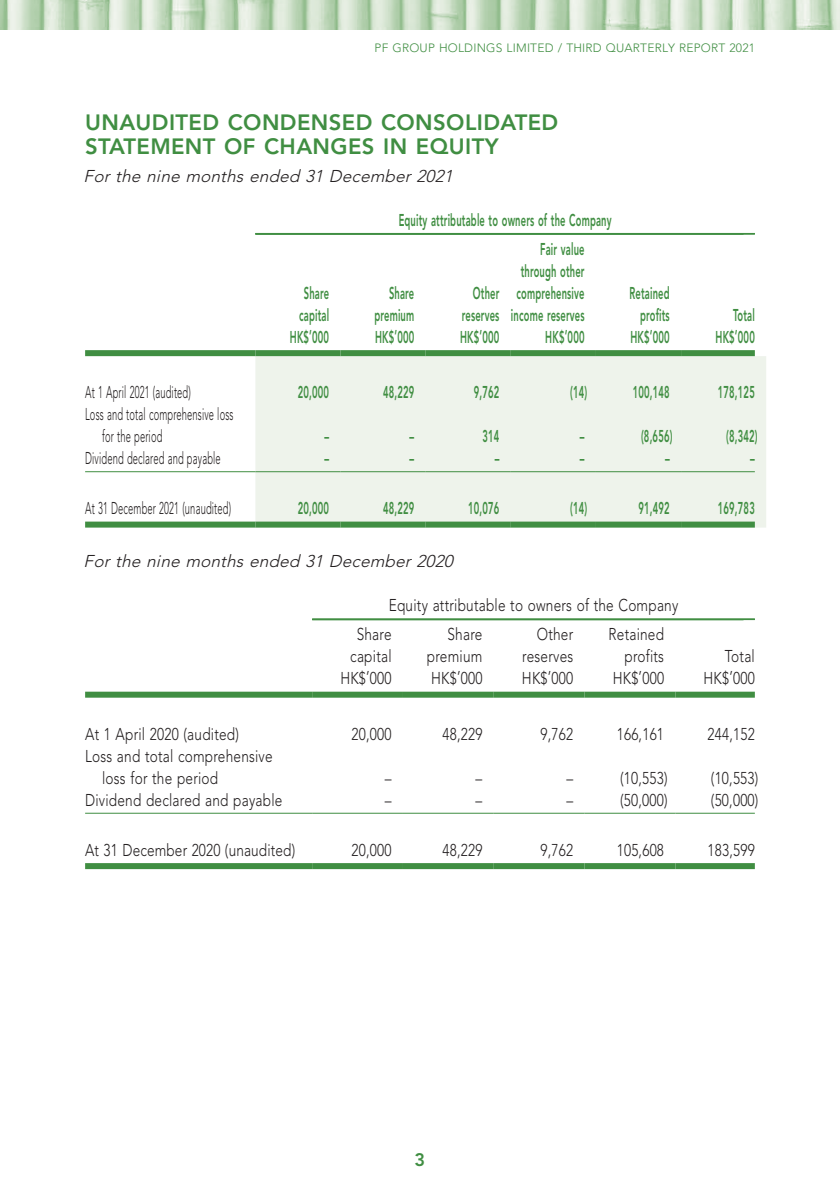
<style>
.page{position:relative;width:840px;height:1191px;background:#fff}
.page>*{position:absolute;margin:0;border:0;box-sizing:border-box;transform-origin:0 0}
.t1{font:800 22px/24px "Avenir LT Std";letter-spacing:.02em;color:#408e42}
.t2{font:800 18px "Avenir LT Std";color:#408e42}
.t3{font:300 17px/22px "Avenir LT Std";letter-spacing:.015em;color:#231f20;text-align:right;scale:.8 1}
.t4{font:800 17px/22px "Avenir LT Std";letter-spacing:.02em;color:#408e42;text-align:right;scale:.55 1}
.t5{font:300 17px/22px "Avenir LT Std";letter-spacing:.015em;color:#231f20;scale:.55 1}
.t6{font:italic 300 17px "Avenir LT Std";color:#231f20}
.t7{font:300 12px "Avenir LT Std";letter-spacing:.015em;color:#408e42}
</style>
<div class="page">
<img style="left:0;top:0;width:839px;height:29px">
<div style="left:255px;top:356px;width:510px;height:171px;background:#eef3eb"></div>
<hr style="left:255px;top:233px;width:499px;height:1px;background:#408e42">
<hr style="left:255px;top:234px;width:488px;height:1px;background:#408e42">
<div style="left:85px;top:350px;width:170px;height:6px;background:#408e42"></div>
<div style="left:255px;top:350px;width:85px;height:6px;background:#408e42"></div>
<div style="left:340px;top:350px;width:85px;height:6px;background:#408e42"></div>
<div style="left:425px;top:350px;width:85px;height:6px;background:#408e42"></div>
<div style="left:510px;top:350px;width:85px;height:6px;background:#408e42"></div>
<div style="left:595px;top:350px;width:85px;height:6px;background:#408e42"></div>
<div style="left:680px;top:350px;width:74px;height:6px;background:#408e42"></div>
<hr style="left:85px;top:471px;width:170px;height:1px;background:#408e42">
<hr style="left:255px;top:471px;width:85px;height:1px;background:#408e42">
<hr style="left:340px;top:471px;width:85px;height:1px;background:#408e42">
<hr style="left:425px;top:471px;width:85px;height:1px;background:#408e42">
<hr style="left:510px;top:471px;width:85px;height:1px;background:#408e42">
<hr style="left:595px;top:471px;width:85px;height:1px;background:#408e42">
<hr style="left:680px;top:471px;width:74px;height:1px;background:#408e42">
<div style="left:85px;top:521px;width:170px;height:6px;background:#408e42"></div>
<div style="left:255px;top:521px;width:85px;height:6px;background:#408e42"></div>
<div style="left:340px;top:521px;width:85px;height:6px;background:#408e42"></div>
<div style="left:425px;top:521px;width:85px;height:6px;background:#408e42"></div>
<div style="left:510px;top:521px;width:85px;height:6px;background:#408e42"></div>
<div style="left:595px;top:521px;width:85px;height:6px;background:#408e42"></div>
<div style="left:680px;top:521px;width:74px;height:6px;background:#408e42"></div>
<hr style="left:312px;top:618px;width:442px;height:1px;background:#408e42">
<hr style="left:312px;top:619px;width:442px;height:1px;background:#408e42">
<div style="left:85px;top:691px;width:227px;height:6px;background:#408e42"></div>
<div style="left:312px;top:691px;width:91px;height:6px;background:#408e42"></div>
<div style="left:403px;top:691px;width:90px;height:6px;background:#408e42"></div>
<div style="left:493px;top:691px;width:91px;height:6px;background:#408e42"></div>
<div style="left:584px;top:691px;width:91px;height:6px;background:#408e42"></div>
<div style="left:675px;top:691px;width:79px;height:6px;background:#408e42"></div>
<hr style="left:85px;top:812px;width:227px;height:1px;background:#408e42">
<hr style="left:312px;top:812px;width:91px;height:1px;background:#408e42">
<hr style="left:403px;top:812px;width:90px;height:1px;background:#408e42">
<hr style="left:493px;top:812px;width:91px;height:1px;background:#408e42">
<hr style="left:584px;top:812px;width:91px;height:1px;background:#408e42">
<hr style="left:675px;top:812px;width:79px;height:1px;background:#408e42">
<div style="left:85px;top:863px;width:227px;height:6px;background:#408e42"></div>
<div style="left:312px;top:863px;width:91px;height:6px;background:#408e42"></div>
<div style="left:403px;top:863px;width:90px;height:6px;background:#408e42"></div>
<div style="left:493px;top:863px;width:91px;height:6px;background:#408e42"></div>
<div style="left:584px;top:863px;width:91px;height:6px;background:#408e42"></div>
<div style="left:675px;top:863px;width:79px;height:6px;background:#408e42"></div>
<p class="t7" style="left:374px;top:40px;width:381px">PF GROUP HOLDINGS LIMITED / THIRD QUARTERLY REPORT 2021</p>
<p class="t1" style="left:85px;top:110px;width:474px">UNAUDITED CONDENSED CONSOLIDATED<br>STATEMENT OF CHANGES IN EQUITY</p>
<p class="t6" style="left:84px;top:166px;width:375px">For the nine months ended 31 December 2021</p>
<p class="t4" style="left:398px;top:209px;width:388px">Equity attributable to owners of the Company</p>
<p class="t4" style="left:299px;top:282px;width:56px;text-align:left">Share capital</p>
<p class="t4" style="left:374px;top:282px;width:74px">Share premium</p>
<p class="t4" style="left:461px;top:282px;width:70px">Other reserves</p>
<p class="t4" style="left:510px;top:238px;width:135px">Fair value through other comprehensive income reserves</p>
<p class="t4" style="left:629px;top:282px;width:74px">Retained profits</p>
<p class="t4" style="left:732px;top:304px;width:41px">Total</p>
<p class="t4" style="left:290px;top:326px;width:73px">HK$’000</p>
<p class="t4" style="left:375px;top:326px;width:73px">HK$’000</p>
<p class="t4" style="left:460px;top:326px;width:73px">HK$’000</p>
<p class="t4" style="left:545px;top:326px;width:73px">HK$’000</p>
<p class="t4" style="left:630px;top:326px;width:73px">HK$’000</p>
<p class="t4" style="left:715px;top:326px;width:73px">HK$’000</p>
<p class="t5" style="left:85px;top:381px;width:194px">At 1 April 2021 (audited)</p>
<p class="t4" style="left:298px;top:381px;width:58px">20,000</p>
<p class="t4" style="left:383px;top:381px;width:58px">48,229</p>
<p class="t4" style="left:473px;top:381px;width:48px">9,762</p>
<p class="t4" style="left:570px;top:381px;width:33px">(14)</p>
<p class="t4" style="left:632px;top:381px;width:69px">100,148</p>
<p class="t4" style="left:717px;top:381px;width:69px">178,125</p>
<p class="t5" style="left:102px;top:403px;width:240px;text-indent:-17px">Loss and total comprehensive loss for the period</p>
<p class="t4" style="left:324px;top:425px;width:10px">–</p>
<p class="t4" style="left:409px;top:425px;width:10px">–</p>
<p class="t4" style="left:482px;top:425px;width:32px">314</p>
<p class="t4" style="left:579px;top:425px;width:10px">–</p>
<p class="t4" style="left:640px;top:425px;width:59px">(8,656)</p>
<p class="t4" style="left:725px;top:425px;width:59px">(8,342)</p>
<p class="t5" style="left:85px;top:447px;width:248px">Dividend declared and payable</p>
<p class="t4" style="left:324px;top:447px;width:10px">–</p>
<p class="t4" style="left:409px;top:447px;width:10px">–</p>
<p class="t4" style="left:494px;top:447px;width:10px">–</p>
<p class="t4" style="left:579px;top:447px;width:10px">–</p>
<p class="t4" style="left:664px;top:447px;width:10px">–</p>
<p class="t4" style="left:749px;top:447px;width:10px">–</p>
<p class="t5" style="left:85px;top:497px;width:267px">At 31 December 2021 (unaudited)</p>
<p class="t4" style="left:298px;top:497px;width:58px">20,000</p>
<p class="t4" style="left:383px;top:497px;width:58px">48,229</p>
<p class="t4" style="left:468px;top:497px;width:58px">10,076</p>
<p class="t4" style="left:570px;top:497px;width:33px">(14)</p>
<p class="t4" style="left:638px;top:497px;width:58px">91,492</p>
<p class="t4" style="left:717px;top:497px;width:69px">169,783</p>
<p class="t6" style="left:84px;top:551px;width:375px">For the nine months ended 31 December 2020</p>
<p class="t3" style="left:356px;top:591px;width:403px;line-height:28.8px;text-align:left;text-indent:32px">Equity attributable to owners of the Company<br>Share</p>
<p class="t3" style="left:350px;top:645px;width:53px">capital</p>
<p class="t3" style="left:426px;top:623px;width:71px">Share premium</p>
<p class="t3" style="left:522px;top:623px;width:65px">Other reserves</p>
<p class="t3" style="left:608px;top:623px;width:71px">Retained profits</p>
<p class="t3" style="left:724px;top:645px;width:39px">Total</p>
<p class="t3" style="left:340px;top:667px;width:66px">HK$’000</p>
<p class="t3" style="left:431px;top:667px;width:66px">HK$’000</p>
<p class="t3" style="left:521px;top:667px;width:66px">HK$’000</p>
<p class="t3" style="left:612px;top:667px;width:66px">HK$’000</p>
<p class="t3" style="left:703px;top:667px;width:66px">HK$’000</p>
<p class="t3" style="left:85px;top:722px;width:194px">At 1 April 2020 (audited)</p>
<p class="t3" style="left:351px;top:722px;width:51px">20,000</p>
<p class="t3" style="left:442px;top:722px;width:51px">48,229</p>
<p class="t3" style="left:540px;top:722px;width:42px">9,762</p>
<p class="t3" style="left:616px;top:722px;width:61px">166,161</p>
<p class="t3" style="left:707px;top:722px;width:61px">244,152</p>
<p class="t3" style="left:102px;top:744px;width:214px;text-align:left;text-indent:-17px">Loss and total comprehensive loss for the period</p>
<p class="t3" style="left:384px;top:766px;width:10px">–</p>
<p class="t3" style="left:475px;top:766px;width:10px">–</p>
<p class="t3" style="left:566px;top:766px;width:10px">–</p>
<p class="t3" style="left:619px;top:766px;width:61px">(10,553)</p>
<p class="t3" style="left:710px;top:766px;width:61px">(10,553)</p>
<p class="t3" style="left:85px;top:788px;width:248px">Dividend declared and payable</p>
<p class="t3" style="left:384px;top:788px;width:10px">–</p>
<p class="t3" style="left:475px;top:788px;width:10px">–</p>
<p class="t3" style="left:566px;top:788px;width:10px">–</p>
<p class="t3" style="left:619px;top:788px;width:61px">(50,000)</p>
<p class="t3" style="left:710px;top:788px;width:61px">(50,000)</p>
<p class="t3" style="left:85px;top:838px;width:264px">At 31 December 2020 (unaudited)</p>
<p class="t3" style="left:351px;top:838px;width:51px">20,000</p>
<p class="t3" style="left:442px;top:838px;width:51px">48,229</p>
<p class="t3" style="left:540px;top:838px;width:42px">9,762</p>
<p class="t3" style="left:616px;top:838px;width:61px">105,608</p>
<p class="t3" style="left:707px;top:838px;width:61px">183,599</p>
<p class="t2" style="left:414px;top:1149px;width:12px">3</p>
</div>
